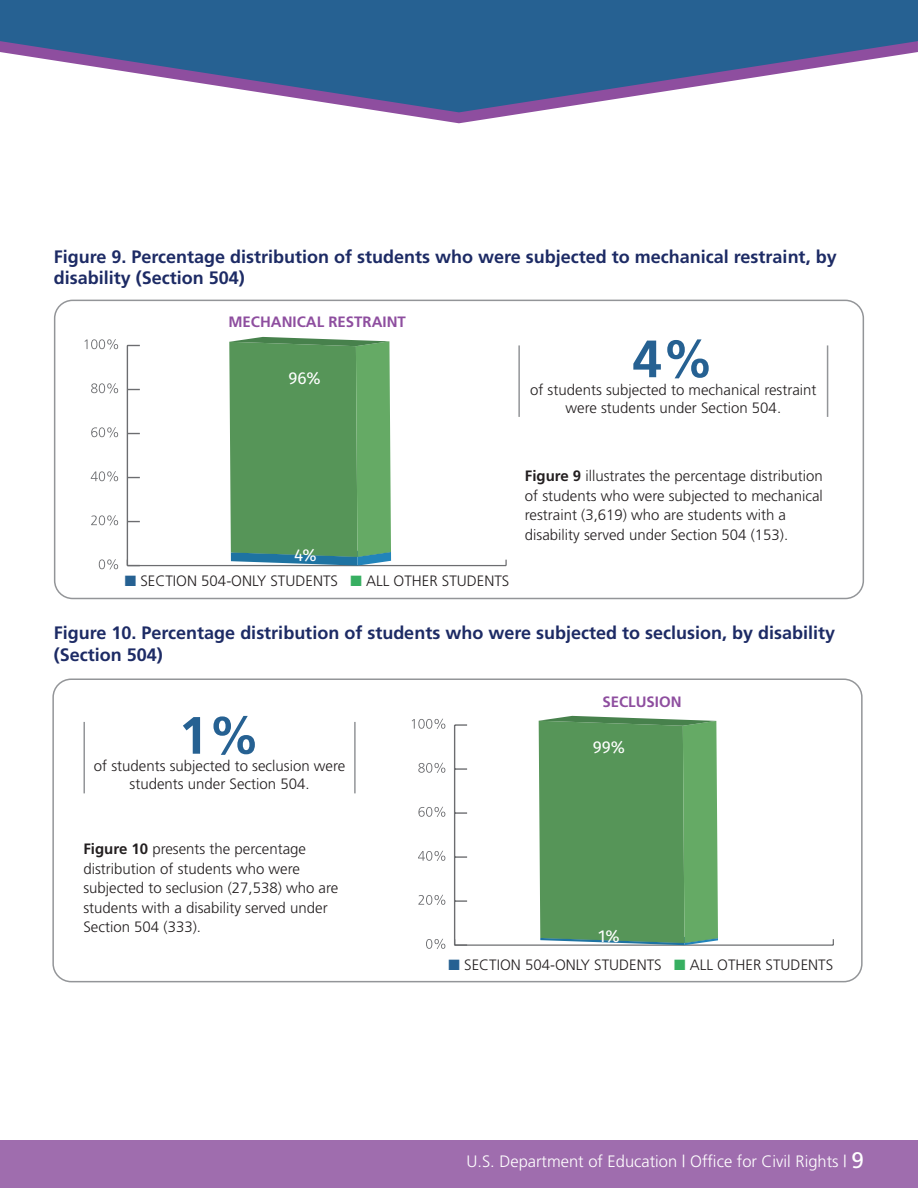
<style>
.page{position:relative;width:918px;height:1188px;background:#fff}
.page>*{position:absolute;margin:0;border:0;box-sizing:border-box;transform-origin:0 0}
.t1{font:700 52.5px "Frutiger";color:#266192}
.t2{font:700 18px/21.6px "Frutiger";color:#1d2b65}
.t3{font:17.25px "Fira Sans";color:#fff}
.t4{font:300 16.5px "Frutiger";color:#fff}
.t5{font:300 15px/19.5px "Frutiger";color:#231f20}
.t6{font:700 15px "Frutiger";color:#8e4e9f}
.s1{font-weight:700}
.s2{color:#266192}
.s3{color:#37af61}
.s4{font-weight:400;font-size:22.5px}
</style>
<div class="page">
<div style="left:0;top:1140px;width:918px;height:48px;background:#9f6dae"></div>
<svg style="left:387px;top:112px;width:144px;height:11px"></svg>
<svg style="left:0;top:0;width:918px;height:112px;fill:#266192"></svg>
<div style="left:54px;top:300px;width:810px;height:299px;border:2px solid #939598;border-radius:18px"></div>
<hr style="left:127px;top:565px;width:379px;height:1px;background:#6c6d70">
<svg style="left:99px;top:559px;width:19px;height:10px"></svg>
<svg style="left:91px;top:515px;width:27px;height:10px"></svg>
<svg style="left:91px;top:471px;width:27px;height:10px"></svg>
<svg style="left:91px;top:427px;width:27px;height:10px"></svg>
<svg style="left:91px;top:383px;width:27px;height:10px"></svg>
<svg style="left:84px;top:339px;width:34px;height:10px"></svg>
<hr style="left:127px;top:345px;width:1px;height:221px;background:#6c6d70">
<svg style="left:128px;top:560px;width:12px;height:5px"></svg>
<svg style="left:128px;top:521px;width:12px;height:1px"></svg>
<svg style="left:128px;top:477px;width:12px;height:1px"></svg>
<svg style="left:128px;top:433px;width:12px;height:1px"></svg>
<svg style="left:128px;top:389px;width:12px;height:1px"></svg>
<svg style="left:128px;top:345px;width:12px;height:1px"></svg>
<svg style="left:229px;top:337px;width:162px;height:229px;background:#609d67"></svg>
<hr style="left:518px;top:345px;width:2px;height:72px;background:#939598">
<hr style="left:827px;top:345px;width:1px;height:72px;background:#939598">
<div style="left:52px;top:678px;width:811px;height:304px;border:2px solid #939598;border-radius:18px"></div>
<hr style="left:455px;top:944px;width:378px;height:2px;background:#6c6d70">
<svg style="left:426px;top:939px;width:19px;height:10px"></svg>
<svg style="left:418px;top:895px;width:27px;height:10px"></svg>
<svg style="left:418px;top:851px;width:27px;height:10px"></svg>
<svg style="left:418px;top:807px;width:27px;height:10px"></svg>
<svg style="left:418px;top:763px;width:27px;height:10px"></svg>
<svg style="left:412px;top:719px;width:33px;height:10px"></svg>
<hr style="left:454px;top:725px;width:1px;height:220px;background:#6c6d70">
<svg style="left:454px;top:939px;width:13px;height:7px"></svg>
<svg style="left:455px;top:900px;width:12px;height:2px"></svg>
<svg style="left:455px;top:856px;width:12px;height:2px"></svg>
<svg style="left:455px;top:812px;width:12px;height:2px"></svg>
<svg style="left:455px;top:768px;width:12px;height:2px"></svg>
<svg style="left:455px;top:724px;width:12px;height:2px"></svg>
<svg style="left:539px;top:716px;width:179px;height:229px;background:#5c9a5f"></svg>
<hr style="left:83px;top:722px;width:2px;height:71px;background:#939598">
<hr style="left:354px;top:722px;width:2px;height:71px;background:#939598">
<p class="t2" style="left:54px;top:245px;width:784px">Figure 9. Percentage distribution of students who were subjected to mechanical restraint, by disability (Section 504)</p>
<p class="t6" style="left:228px;top:313px;width:179px">MECHANICAL RESTRAINT</p>
<p class="t3" style="left:288px;top:365px;width:34px">96%</p>
<h1 class="t1" style="left:633px;top:328px;width:83px">4%</h1>
<p class="t5" style="left:566px;top:398px;width:217px">were students under Section 504.</p>
<p class="t5" style="left:530px;top:380px;width:288px">of students subjected to mechanical restraint</p>
<p class="t5" style="left:525px;top:466px;width:300px"><span class="s1">Figure 9</span> illustrates the percentage distribution of students who were subjected to mechanical restraint (3,619) who are students with a disability served under Section 504 (153).</p>
<p class="t3" style="left:294px;top:542px;width:24px">4%</p>
<p class="t5" style="left:125px;top:571px;width:386px"><span class="s2">■</span> SECTION 504-ONLY STUDENTS <span class="s3">■</span> ALL OTHER STUDENTS</p>
<p class="t2" style="left:54px;top:622px;width:783px">Figure 10. Percentage distribution of students who were subjected to seclusion, by disability (Section 504)</p>
<h1 class="t1" style="left:179px;top:705px;width:83px">1%</h1>
<p class="t5" style="left:130px;top:774px;width:182px">students under Section 504.</p>
<p class="t5" style="left:94px;top:756px;width:253px">of students subjected to seclusion were</p>
<p class="t5" style="left:83px;top:839px;width:256px"><span class="s1">Figure 10</span> presents the percentage distribution of students who were subjected to seclusion (27,538) who are students with a disability served under Section 504 (333).</p>
<p class="t6" style="left:602px;top:693px;width:81px">SECLUSION</p>
<p class="t3" style="left:593px;top:734px;width:34px">99%</p>
<p class="t3" style="left:598px;top:922px;width:23px">1%</p>
<p class="t5" style="left:449px;top:955px;width:386px"><span class="s2">■</span> SECTION 504-ONLY STUDENTS <span class="s3">■</span> ALL OTHER STUDENTS</p>
<p class="t4" style="left:466px;top:1152px;width:399px">U.S. Department of Education | Office for Civil Rights | <span class="s4">9</span></p>
</div>
